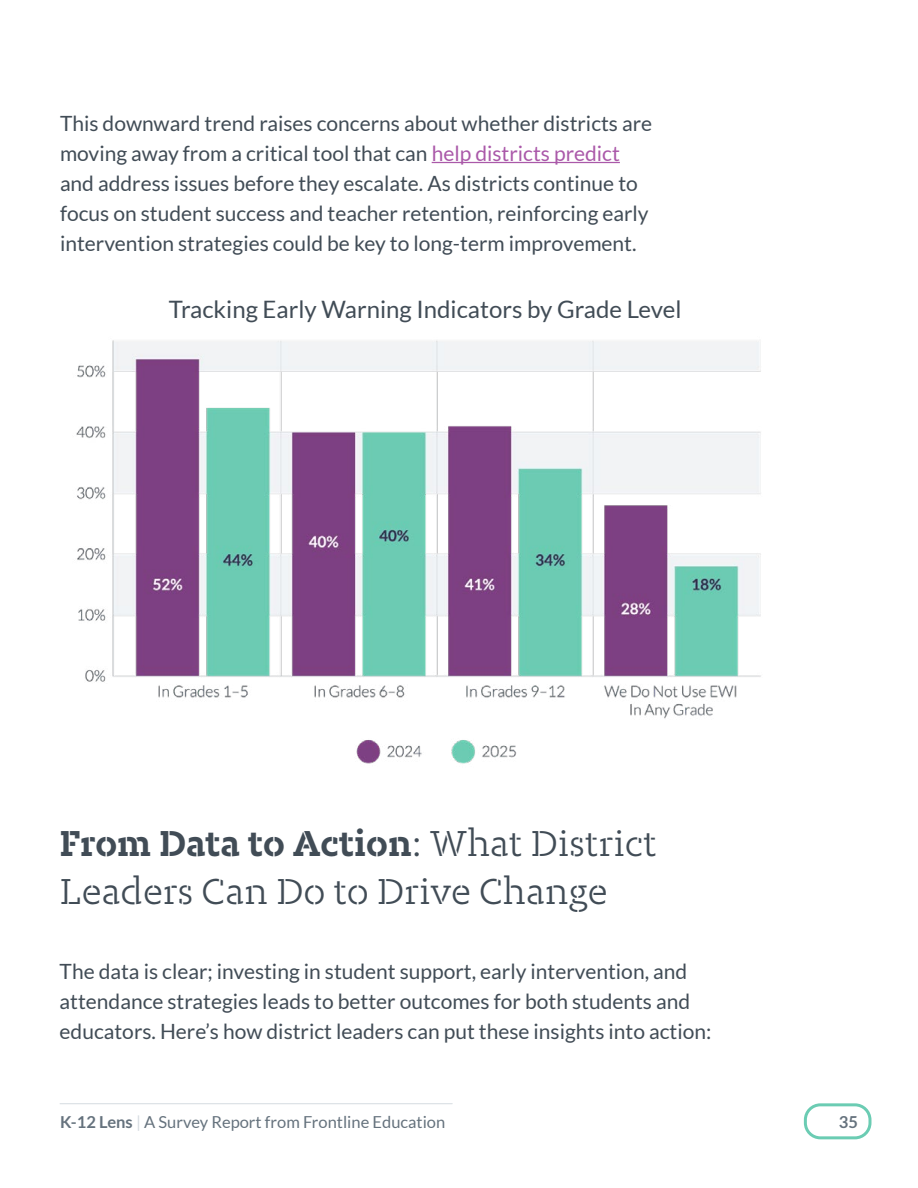
<style>
.page{position:relative;width:918px;height:1188px;background:#fff}
.page>*{position:absolute;margin:0;border:0;box-sizing:border-box;transform-origin:0 0}
.t1{font:42px/48px "Karbon Slab Stencil";color:#414c56}
.t2{font:24px "Lato";color:#414c56}
.t3{font:21px/30px "Lato";color:#414c56}
.t4{font:16.5px "Lato";color:#65727d}
.t5{font:700 16.5px "Lato";color:#65727d}
.s1{color:#aa59a9}
.s2{font-weight:700}
.s3{color:#d5dbe0}
</style>
<div class="page">
<div style="left:804px;top:1103px;width:67px;height:36px;border:3px solid #6bccb3;border-radius:15px"></div>
<hr style="left:60px;top:1103px;width:392px;height:1px;background:#d5dbe0">
<img style="left:76px;top:340px;width:685px;height:424px">
<hr style="left:432px;top:162px;width:188px;height:1px;background:#aa59a9">
<p class="t3" style="left:60px;top:108px;width:594px">This downward trend raises concerns about whether districts are moving away from a critical tool that can <span class="s1">help districts predict </span>and address issues before they escalate. As districts continue to focus on student success and teacher retention, reinforcing early intervention strategies could be key to long-term improvement.</p>
<p class="t2" style="left:169px;top:296px;width:514px">Tracking Early Warning Indicators by Grade Level</p>
<h1 class="t1" style="left:60px;top:818px;width:599px"><span class="s2">From Data to Action</span>: What District<br>Leaders Can Do to Drive Change</h1>
<p class="t3" style="left:60px;top:956px;width:653px">The data is clear; investing in student support, early intervention, and attendance strategies leads to better outcomes for both students and educators. Here’s how district leaders can put these insights into action:</p>
<p class="t4" style="left:60px;top:1113px;width:387px"><span class="s2">K-12 Lens</span> <span class="s3">|</span> A Survey Report from Frontline Education</p>
<p class="t5" style="left:839px;top:1113px;width:21px">35</p>
</div>
